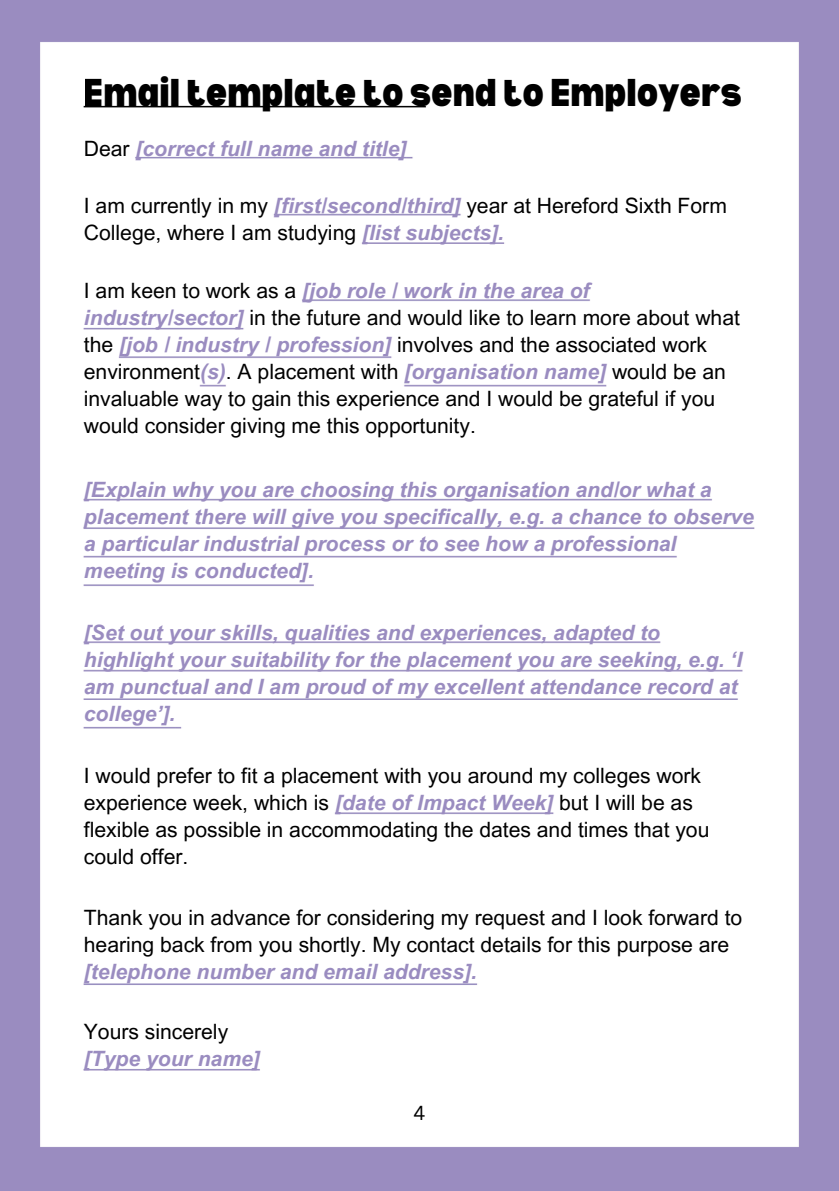
<style>
.page{position:relative;width:839px;height:1191px;background:#fff}
.page>*{position:absolute;margin:0;border:0;box-sizing:border-box;transform-origin:0 0}
.t1{font:900 semi-condensed 38px "Bernoru";color:#000}
.t2{font:21.2px/27px "Arial MT Pro";color:#000}
.t3{font:italic 700 21.2px/27px "Arial MT Pro";color:#9a8cc0}
.t4{font:19.8px "Canva Sans";color:#000}
.s1{font-weight:400;font-style:normal;color:#000}
.s2{font-weight:700;font-style:italic;color:#9a8cc0}
</style>
<div class="page">
<div style="left:0;top:0;width:838px;height:1190px;background:#9a8cc0"></div>
<div style="left:40px;top:42px;width:759px;height:1105px;background:#fff"></div>
<h1 class="t1" style="left:84px;top:71px;width:659px">Email template to send to Employers</h1>
<p class="t3" style="left:84px;top:137px;width:324px"><span class="s1">Dear</span> [correct full name and title]</p>
<p class="t2" style="left:84px;top:194px;width:644px">I am currently in my <span class="s2">[first/second/third]</span> year at Hereford Sixth Form<br>College, where I am studying <span class="s2">[list subjects].</span></p>
<p class="t2" style="left:84px;top:280px;width:657px">I am keen to work as a <span class="s2">[job role / work in the area of industry/sector]</span> in the future and would like to learn more about what the <span class="s2">[job / industry / profession]</span> involves and the associated work environment<span class="s2">(s)</span>. A placement with <span class="s2">[organisation name]</span> would be an invaluable way to gain this experience and I would be grateful if you would consider giving me this opportunity.</p>
<p class="t3" style="left:84px;top:479px;width:671px">[Explain why you are choosing this organisation and/or what a placement there will give you specifically, e.g. a chance to observe a particular industrial process or to see how a professional meeting is conducted].</p>
<p class="t3" style="left:84px;top:622px;width:659px">[Set out your skills, qualities and experiences, adapted to highlight your suitability for the placement you are seeking, e.g. ‘I am punctual and I am proud of my excellent attendance record at college’].</p>
<p class="t2" style="left:84px;top:765px;width:627px">I would prefer to fit a placement with you around my colleges work experience week, which is <span class="s2">[date of Impact Week]</span> but I will be as flexible as possible in accommodating the dates and times that you could offer.</p>
<p class="t2" style="left:84px;top:907px;width:660px">Thank you in advance for considering my request and I look forward to hearing back from you shortly. My contact details for this purpose are</p>
<p class="t3" style="left:84px;top:961px;width:394px">[telephone number and email address].</p>
<p class="t2" style="left:84px;top:1021px;width:146px">Yours sincerely</p>
<p class="t3" style="left:84px;top:1048px;width:177px">[Type your name]</p>
<p class="t4" style="left:413px;top:1099px;width:13px">4</p>
</div>
